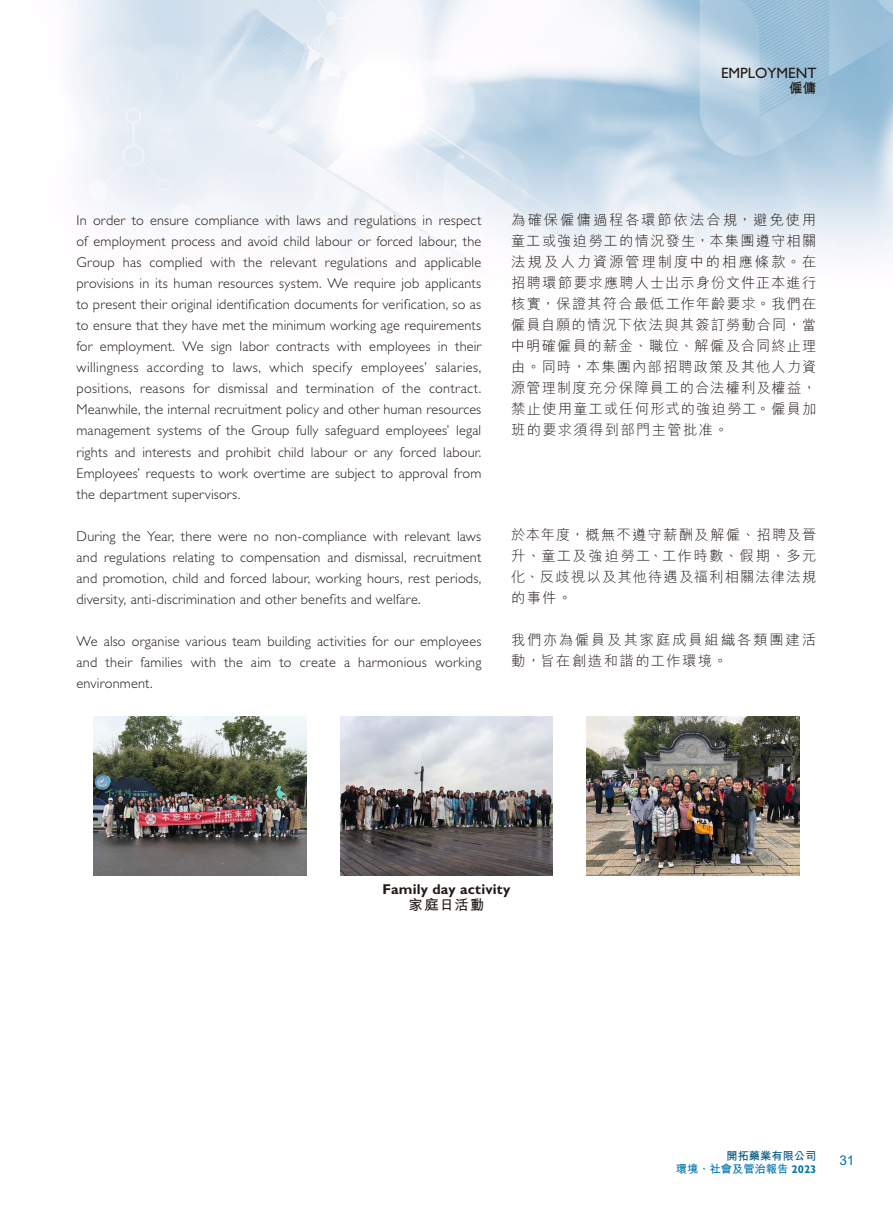
<style>
.page{position:relative;width:893px;height:1212px;background:#fff}
.page>*{position:absolute;margin:0;border:0;box-sizing:border-box;transform-origin:0 0}
.t1{font:15px "Gill Sans Std";color:#231916}
.t2{font:300 14.25px/21px "Gill Sans Std";letter-spacing:.015em;color:#231916;text-align:justify}
.t3{font:300 14.25px/21px "M Hei HK";letter-spacing:.095em;color:#231916;text-align:justify}
.t4{font:300 14.25px/21px "M Hei HK";letter-spacing:.12em;color:#231916}
.t5{font:700 14.25px "Gill Sans Std";letter-spacing:.015em;color:#231916}
.t6{font:700 14.25px "M Hei HK";letter-spacing:.075em;color:#231916}
.t7{font:13.5px "Arial";color:#0076a9}
.t8{font:700 13.5px "M Hei HK";color:#231916}
.t9{font:700 11.25px/13.5px "M Hei HK";color:#0076a9;text-align:right}
.s1{color:#00547c}
.s2{font-family:"Gill Sans Std"}
</style>
<div class="page">
<img style="left:71px;top:0;width:822px;height:876px">
<img style="left:94px;top:716px;width:212px;height:160px">
<img style="left:340px;top:716px;width:213px;height:160px">
<img style="left:587px;top:716px;width:212px;height:160px">
<p class="t1" style="left:721px;top:65px;width:97px">EMPLOYMENT</p>
<p class="t8" style="left:789px;top:78px;width:29px">僱傭</p>
<p class="t2" style="left:77px;top:210px;width:406px">In order to ensure compliance with laws and regulations in respect of employment process and avoid child labour or forced labour, the Group has complied with the relevant regulations and applicable provisions in its human resources system. We require job applicants to present their original identification documents for verification, so as to ensure that they have met the minimum working age requirements for employment. We sign labor contracts with employees in their willingness according to laws, which specify employees’ salaries, positions, reasons for dismissal and termination of the contract.<br>Meanwhile, the internal recruitment policy and other human resources management systems of the Group fully safeguard employees’ legal rights and interests and prohibit child labour or any forced labour.<br>Employees’ requests to work overtime are subject to approval from the department supervisors.</p>
<p class="t2" style="left:77px;top:525px;width:406px">During the Year, there were no non-compliance with relevant laws and regulations relating to compensation and dismissal, recruitment and promotion, child and forced labour, working hours, rest periods, diversity, anti-discrimination and other benefits and welfare.</p>
<p class="t2" style="left:77px;top:630px;width:406px">We also organise various team building activities for our employees and their families with the aim to create a harmonious working environment.</p>
<p class="t3" style="left:511px;top:209px;width:307px">為確保僱傭過程各環節依法合規，避免使用童工或強迫勞工的情況發生，本集團遵守相關法規及人力資源管理制度中的相應條款。在招聘環節要求應聘人士出示身份文件正本進行核實，保證其符合最低工作年齡要求。我們在僱員自願的情況下依法與其簽訂勞動合同，當中明確僱員的薪金、職位、解僱及合同終止理由。同時，本集團內部招聘政策及其他人力資源管理制度充分保障員工的合法權利及權益，禁止使用童工或任何形式的強迫勞工。僱員加班的要求須得到部門主管批准。</p>
<p class="t3" style="left:511px;top:524px;width:307px">於本年度，概無不遵守薪酬及解僱、招聘及晉升、童工及強迫勞工、工作時數、假期、多元化、反歧視以及其他待遇及福利相關法律法規的事件。</p>
<p class="t4" style="left:511px;top:629px;width:307px">我們亦為僱員及其家庭成員組織各類團建活動，旨在創造和諧的工作環境。</p>
<p class="t5" style="left:382px;top:881px;width:129px">Family day activity</p>
<p class="t6" style="left:409px;top:894px;width:77px">家庭日活動</p>
<p class="t9" style="left:676px;top:1148px;width:142px"><span class="s1">開拓藥業有限公司<br></span>環境、社會及管治報告 <span class="s2">2023</span></p>
<p class="t7" style="left:839px;top:1150px;width:17px">31</p>
</div>
